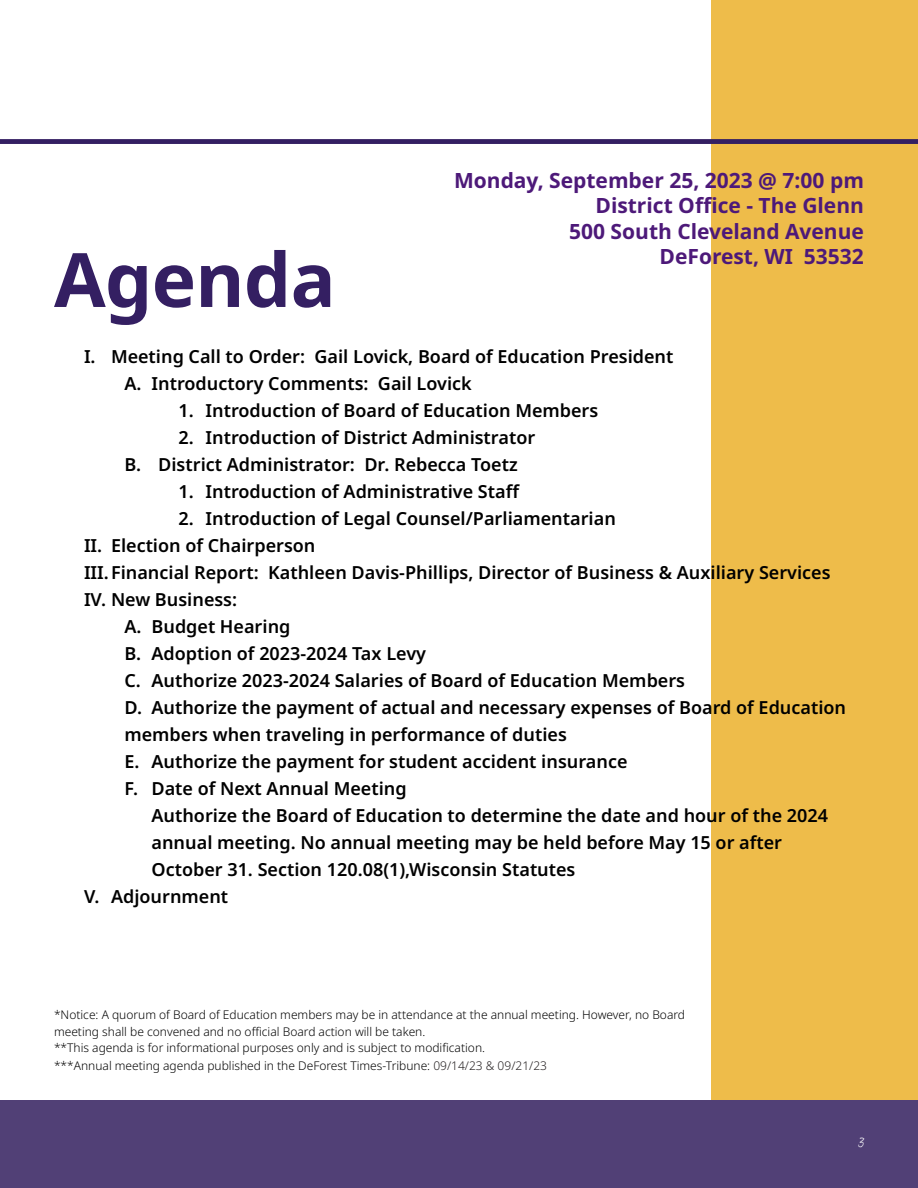
<style>
.page{position:relative;width:918px;height:1188px;background:#fff}
.page>*{position:absolute;margin:0;border:0;box-sizing:border-box;transform-origin:0 0}
.H1_title_-_purple{font:700 75px "Noto Sans";letter-spacing:-.01em;color:#341f62}
.Financial_Highlights{font:700 21px "Noto Sans";color:#4d1979}
.PARAGRAPH_sanserif{font:600 18px/27px "Noto Sans";color:#000}
.t1{font:15px "Adobe Handwriting Frank";color:#fff}
.PARAGRAPH_sanserif-2{font:300 12px/16.5px "Noto Sans";color:#000}
.s1{color:#231f20}
</style>
<div class="page">
<div style="left:711px;top:0;width:207px;height:1145px;background:#eebc4a"></div>
<div style="left:0;top:1100px;width:918px;height:88px;background:#514076"></div>
<div style="left:0;top:139px;width:918px;height:5px;background:#341f62"></div>
<p class="H1_title_-_purple" style="left:54px;top:227px;width:283px">Agenda</p>
<p class="Financial_Highlights" style="left:454px;top:166px;width:411px">Monday, September 25, 2023 @ 7:00 pm</p>
<p class="Financial_Highlights" style="left:595px;top:191px;width:270px">District Office - The Glenn</p>
<p class="Financial_Highlights" style="left:569px;top:216px;width:296px">500 South Cleveland Avenue</p>
<p class="Financial_Highlights" style="left:660px;top:241px;width:206px">DeForest, WI 53532</p>
<p class="PARAGRAPH_sanserif" style="left:84px;top:343px;width:591px">I. Meeting Call to Order: Gail Lovick, Board of Education President</p>
<p class="PARAGRAPH_sanserif" style="left:124px;top:370px;width:349px">A. Introductory Comments: Gail Lovick</p>
<p class="PARAGRAPH_sanserif" style="left:178px;top:397px;width:421px">1. Introduction of Board of Education Members</p>
<p class="PARAGRAPH_sanserif" style="left:178px;top:424px;width:358px">2. Introduction of District Administrator</p>
<p class="PARAGRAPH_sanserif" style="left:124px;top:451px;width:395px">B. District Administrator: Dr. Rebecca Toetz</p>
<p class="PARAGRAPH_sanserif" style="left:178px;top:478px;width:343px">1. Introduction of Administrative Staff</p>
<p class="PARAGRAPH_sanserif" style="left:178px;top:505px;width:439px">2. Introduction of Legal Counsel/Parliamentarian</p>
<p class="PARAGRAPH_sanserif" style="left:84px;top:532px;width:233px">II. Election of Chairperson</p>
<p class="PARAGRAPH_sanserif" style="left:84px;top:559px;width:748px">III.Financial Report: Kathleen Davis-Phillips, Director of Business &amp; Auxiliary Services</p>
<p class="PARAGRAPH_sanserif" style="left:84px;top:586px;width:155px">IV. New Business:</p>
<p class="PARAGRAPH_sanserif" style="left:124px;top:613px;width:168px">A. Budget Hearing</p>
<p class="PARAGRAPH_sanserif" style="left:124px;top:640px;width:303px">B. Adoption of 2023-2024 Tax Levy</p>
<p class="PARAGRAPH_sanserif" style="left:124px;top:667px;width:562px">C. Authorize 2023-2024 Salaries of Board of Education Members</p>
<p class="PARAGRAPH_sanserif" style="left:124px;top:694px;width:723px">D. Authorize the payment of actual and necessary expenses of Board of Education members when traveling in performance of duties</p>
<p class="PARAGRAPH_sanserif" style="left:124px;top:748px;width:505px">E. Authorize the payment for student accident insurance</p>
<p class="PARAGRAPH_sanserif" style="left:124px;top:775px;width:284px">F. Date of Next Annual Meeting</p>
<p class="PARAGRAPH_sanserif" style="left:152px;top:802px;width:678px">Authorize the Board of Education to determine the date and hour of the 2024 annual meeting. No annual meeting may be held before May 15 or after<br>October 31. Section 120.08(1),Wisconsin Statutes</p>
<p class="PARAGRAPH_sanserif" style="left:84px;top:883px;width:146px">V. Adjournment</p>
<p class="PARAGRAPH_sanserif-2" style="left:54px;top:1007px;width:633px">*Notice: A quorum of Board of Education members may be in attendance at the annual meeting. However, no Board meeting shall be convened and no official Board action will be taken.</p>
<p class="PARAGRAPH_sanserif-2" style="left:54px;top:1040px;width:433px">**This agenda is for informational purposes only and is subject to modification.</p>
<p class="PARAGRAPH_sanserif-2" style="left:54px;top:1058px;width:495px">***Annual meeting agenda published in the DeForest Times-Tribune: <span class="s1">09/14/23 &amp; 09/21/23</span></p>
<p class="t1" style="left:857px;top:1132px;width:8px">3</p>
</div>
